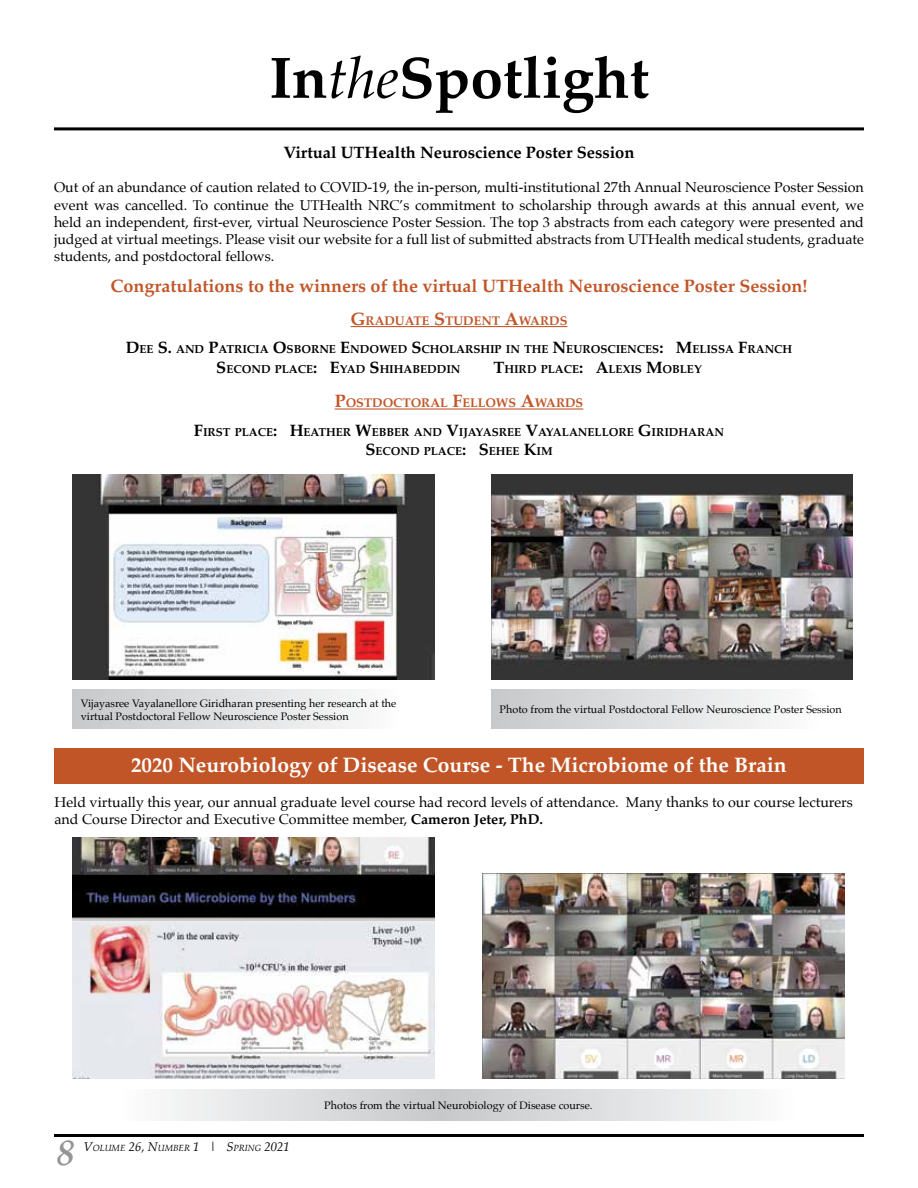
<style>
.page{position:relative;width:918px;height:1188px;background:#fff}
.page>*{position:absolute;margin:0;border:0;box-sizing:border-box;transform-origin:0 0}
.t1{font:700 58.5px "Palatino";color:#000}
.t2{font:italic 700 36px "Palatino";color:#939598}
.t3{font:700 21px "Palatino";color:#fff}
.t4{font:700 18px "Palatino";color:#c15527}
.t5{font:700 16.5px "Palatino";color:#000}
.t6{font:14.25px/17.1px "Palatino";color:#000;text-align:justify}
.t7{font:700 12.6px "Palatino";color:#c15527}
.t8{font:700 11.55px/19.8px "Palatino";color:#000}
.t9{font:10.8px/12.9px "Palatino";color:#000}
.t10{font:italic 8.85px "Palatino";color:#000}
.s1{font-weight:400;font-style:italic}
.s2{font-size:18px}
.s3{font-size:16.5px}
.s4{font-weight:700}
.s5{font-size:12.75px}
</style>
<div class="page">
<div style="left:54px;top:748px;width:810px;height:36px;background:#c15527"></div>
<hr style="left:54px;top:1134px;width:810px;height:3px;background:#000">
<hr style="left:351px;top:326px;width:216px;height:1px;background:#c15527">
<hr style="left:335px;top:408px;width:248px;height:2px;background:#c15527">
<hr style="left:54px;top:127px;width:810px;height:3px;background:#000">
<img style="left:72px;top:475px;width:362px;height:205px">
<svg style="left:167px;top:1089px;width:581px;height:31px;background:#dddedf"></svg>
<img style="left:72px;top:838px;width:362px;height:240px">
<img style="left:483px;top:873px;width:362px;height:205px">
<img style="left:491px;top:475px;width:362px;height:205px">
<div style="left:72px;top:689px;width:362px;height:39px;background:linear-gradient(to right,#c6c8ca,#fff)"></div>
<div style="left:491px;top:689px;width:362px;height:39px;background:linear-gradient(to right,#c6c8ca,#fff)"></div>
<h1 class="t1" style="left:269px;top:28px;width:382px">In<span class="s1">the</span>Spotlight</h1>
<p class="t5" style="left:283px;top:139px;width:353px">Virtual UTHealth Neuroscience Poster Session</p>
<p class="t6" style="left:54px;top:179px;width:812px">Out of an abundance of caution related to COVID-19, the in-person, multi-institutional 27th Annual Neuroscience Poster Session event was cancelled. To continue the UTHealth NRC’s commitment to scholarship through awards at this annual event, we held an independent, first-ever, virtual Neuroscience Poster Session. The top 3 abstracts from each category were presented and judged at virtual meetings. Please visit our website for a full list of submitted abstracts from UTHealth medical students, graduate students, and postdoctoral fellows.</p>
<p class="t4" style="left:111px;top:271px;width:698px">Congratulations to the winners of the virtual UTHealth Neuroscience Poster Session!</p>
<p class="t7" style="left:351px;top:310px;width:218px"><span class="s2">G</span>RADUATE <span class="s2">S</span>TUDENT <span class="s2">A</span>WARDS</p>
<p class="t8" style="left:216px;top:339px;width:577px;text-indent:-91px"><span class="s3">D</span>EE <span class="s3">S.</span> AND <span class="s3">P</span>ATRICIA <span class="s3">O</span>SBORNE <span class="s3">E</span>NDOWED <span class="s3">S</span>CHOLARSHIP IN THE <span class="s3">N</span>EUROSCIENCES<span class="s3">: M</span>ELISSA <span class="s3">F</span>RANCH<br><span class="s3">S</span>ECOND PLACE<span class="s3">: E</span>YAD <span class="s3">S</span>HIHABEDDIN</p>
<p class="t8" style="left:494px;top:359px;width:210px"><span class="s3">T</span>HIRD PLACE<span class="s3">: A</span>LEXIS <span class="s3">M</span>OBLEY</p>
<p class="t7" style="left:335px;top:392px;width:250px"><span class="s2">P</span>OSTDOCTORAL <span class="s2">F</span>ELLOWS <span class="s2">A</span>WARDS</p>
<p class="t8" style="left:194px;top:422px;width:532px;text-align:center"><span class="s3">F</span>IRST PLACE<span class="s3">: H</span>EATHER <span class="s3">W</span>EBBER AND <span class="s3">V</span>IJAYASREE <span class="s3">V</span>AYALANELLORE <span class="s3">G</span>IRIDHARAN<br><span class="s3">S</span>ECOND PLACE<span class="s3">: S</span>EHEE <span class="s3">K</span>IM</p>
<p class="t9" style="left:81px;top:697px;width:317px">Vijayasree Vayalanellore Giridharan presenting her research at the virtual Postdoctoral Fellow Neuroscience Poster Session</p>
<p class="t9" style="left:500px;top:703px;width:344px">Photo from the virtual Postdoctoral Fellow Neuroscience Poster Session</p>
<h3 class="t3" style="left:131px;top:747px;width:657px">2020 Neurobiology of Disease Course - The Microbiome of the Brain</h3>
<p class="t6" style="left:55px;top:793px;width:800px">Held virtually this year, our annual graduate level course had record levels of attendance. Many thanks to our course lecturers and Course Director and Executive Committee member, <span class="s4">Cameron Jeter, PhD.</span></p>
<h2 class="t2" style="left:56px;top:1123px;width:19px">8</h2>
<p class="t10" style="left:84px;top:1141px;width:208px"><span class="s5">V</span>OLUME <span class="s5">26, N</span>UMBER <span class="s5">1 | S</span>PRING <span class="s5">2021</span></p>
<p class="t9" style="left:324px;top:1099px;width:270px">Photos from the virtual Neurobiology of Disease course.</p>
</div>
